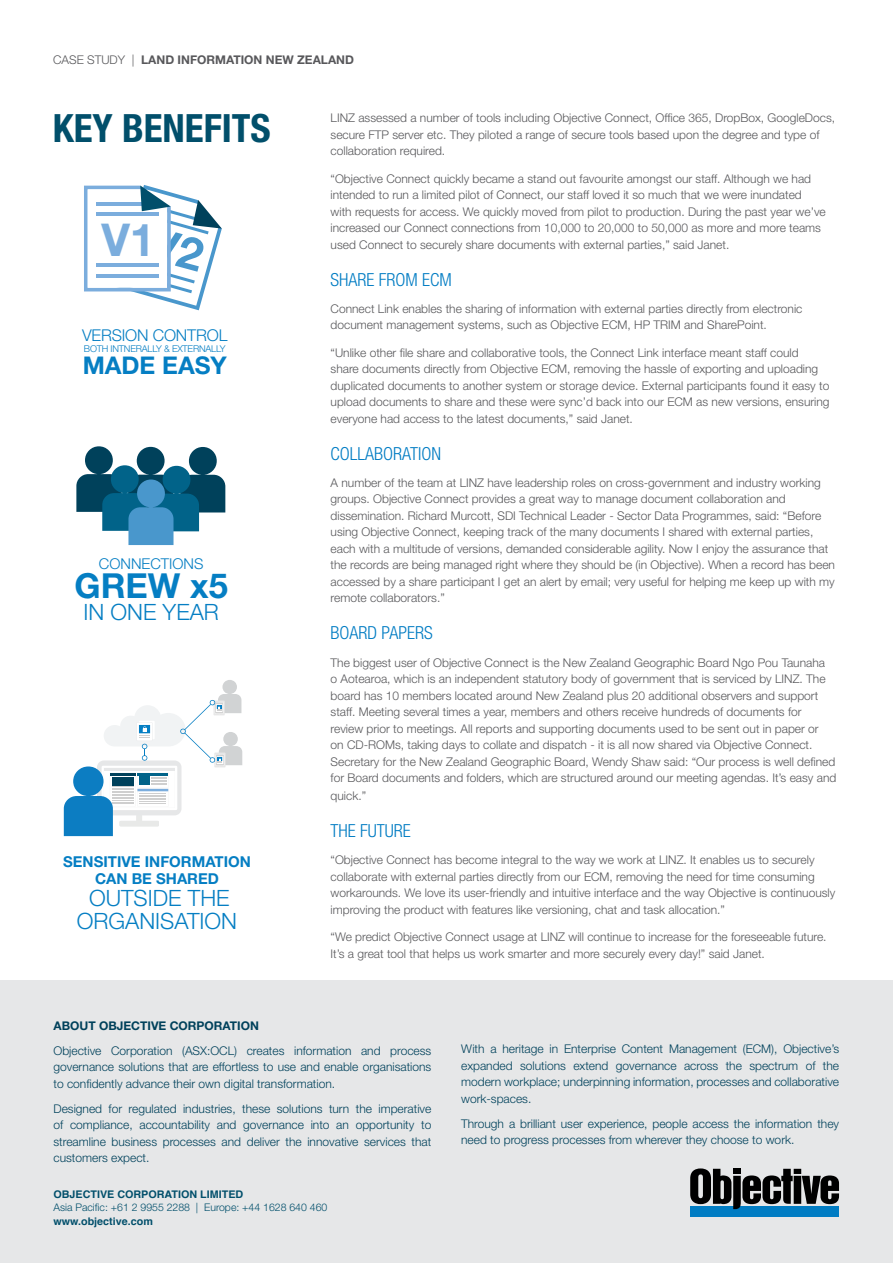
<style>
.page{position:relative;width:893px;height:1263px;background:#fff}
.page>*{position:absolute;margin:0;border:0;box-sizing:border-box;transform-origin:0 0}
.t1{font:700 45.3px "Helvetica Neue LT Std";color:#7baddd}
.t2{font:700 condensed 39px "Helvetica Neue LT Std";color:#014f6b}
.t3{font:700 34.5px "Helvetica Neue LT Std";color:#057ec3}
.t4{font:700 24.45px "Helvetica Neue LT Std";color:#057ec3}
.t5{font:300 22.5px/22.5px "Helvetica Neue LT Std";color:#057ec3;text-align:center}
.t6{font:300 condensed 18px "Helvetica Neue LT Std";color:#007cc3}
.t7{font:300 16.2px "Helvetica Neue LT Std";letter-spacing:-.01em;color:#057ec3}
.t8{font:700 15px/16.5px "Helvetica Neue LT Std";color:#057ec3;text-align:center}
.t9{font:300 14.85px "Helvetica Neue LT Std";color:#057ec3}
.t10{font:300 12px/16.5px "Helvetica Neue LT Std";color:#58585b}
.t11{font:300 12px/16.5px "Helvetica Neue LT Std";color:#00415b;text-align:justify}
.t12{font:700 12px "Helvetica Neue LT Std";color:#58585b}
.t13{font:700 12px "Helvetica Neue LT Std";color:#00415b}
.t14{font:300 10.5px "Helvetica Neue LT Std";color:#014f6b}
.t15{font:700 10.5px "Helvetica";color:#014f6b}
.t16{font:300 9.3px "Helvetica Neue LT Std";letter-spacing:-.02em;color:#057ec3}
.s1{font-weight:300}
</style>
<div class="page">
<svg style="left:76px;top:446px;width:149px;height:99px"></svg>
<div style="left:0;top:980px;width:893px;height:283px;background:#e6e7e8"></div>
<svg style="left:690px;top:1168px;width:149px;height:49px"></svg>
<div style="left:733px;top:1169px;width:8px;height:5px;background:#000"></div>
<svg style="left:64px;top:680px;width:178px;height:156px"></svg>
<svg style="left:84px;top:185px;width:138px;height:125px"></svg>
<p class="t12" style="left:53px;top:52px;width:302px"><span class="s1">CASE STUDY |</span> LAND INFORMATION NEW ZEALAND</p>
<h2 class="t2" style="left:53px;top:105px;width:220px">KEY BENEFITS</h2>
<h1 class="t1" style="left:101px;top:212px;width:55px">V1</h1>
<h3 class="t7" style="left:82px;top:325px;width:147px">VERSION CONTROL</h3>
<p class="t16" style="left:84px;top:343px;width:143px">BOTH INTNERALLY &amp; EXTERNALLY</p>
<h3 class="t4" style="left:83px;top:350px;width:146px">MADE EASY</h3>
<p class="t9" style="left:99px;top:555px;width:106px">CONNECTIONS</p>
<h3 class="t3" style="left:75px;top:564px;width:155px">GREW x5</h3>
<h3 class="t5" style="left:83px;top:600px;width:137px">IN ONE YEAR</h3>
<p class="t8" style="left:63px;top:853px;width:189px">SENSITIVE INFORMATION<br>CAN BE SHARED</p>
<h3 class="t5" style="left:77px;top:887px;width:162px">OUTSIDE THE<br>ORGANISATION</h3>
<p class="t10" style="left:331px;top:110px;width:506px">LINZ assessed a number of tools including Objective Connect, Office 365, DropBox, GoogleDocs, secure FTP server etc. They piloted a range of secure tools based upon the degree and type of collaboration required.</p>
<p class="t10" style="left:331px;top:170px;width:497px">“Objective Connect quickly became a stand out favourite amongst our staff. Although we had intended to run a limited pilot of Connect, our staff loved it so much that we were inundated with requests for access. We quickly moved from pilot to production. During the past year we’ve increased our Connect connections from 10,000 to 20,000 to 50,000 as more and more teams used Connect to securely share documents with external parties,” said Janet.</p>
<h3 class="t6" style="left:331px;top:269px;width:123px">SHARE FROM ECM</h3>
<p class="t10" style="left:331px;top:300px;width:473px">Connect Link enables the sharing of information with external parties directly from electronic document management systems, such as Objective ECM, HP TRIM and SharePoint.</p>
<p class="t10" style="left:331px;top:344px;width:501px">“Unlike other file share and collaborative tools, the Connect Link interface meant staff could share documents directly from Objective ECM, removing the hassle of exporting and uploading duplicated documents to another system or storage device. External participants found it easy to upload documents to share and these were sync’d back into our ECM as new versions, ensuring everyone had access to the latest documents,” said Janet.</p>
<h3 class="t6" style="left:331px;top:443px;width:112px">COLLABORATION</h3>
<p class="t10" style="left:331px;top:474px;width:506px">A number of the team at LINZ have leadership roles on cross-government and industry working groups. Objective Connect provides a great way to manage document collaboration and dissemination. Richard Murcott, SDI Technical Leader - Sector Data Programmes, said: “Before using Objective Connect, keeping track of the many documents I shared with external parties, each with a multitude of versions, demanded considerable agility. Now I enjoy the assurance that the records are being managed right where they should be (in Objective). When a record has been accessed by a share participant I get an alert by email; very useful for helping me keep up with my remote collaborators.”</p>
<h3 class="t6" style="left:331px;top:623px;width:104px">BOARD PAPERS</h3>
<p class="t10" style="left:331px;top:654px;width:507px">The biggest user of Objective Connect is the New Zealand Geographic Board Ngo Pou Taunaha<br>o Aotearoa, which is an independent statutory body of government that is serviced by LINZ. The board has 10 members located around New Zealand plus 20 additional observers and support staff. Meeting several times a year, members and others receive hundreds of documents for review prior to meetings. All reports and supporting documents used to be sent out in paper or<br>on CD-ROMs, taking days to collate and dispatch - it is all now shared via Objective Connect.<br>Secretary for the New Zealand Geographic Board, Wendy Shaw said: “Our process is well defined for Board documents and folders, which are structured around our meeting agendas. It’s easy and</p>
<p class="t10" style="left:331px;top:787px;width:37px">quick.”</p>
<h3 class="t6" style="left:331px;top:820px;width:82px">THE FUTURE</h3>
<p class="t10" style="left:331px;top:852px;width:506px">“Objective Connect has become integral to the way we work at LINZ. It enables us to securely collaborate with external parties directly from our ECM, removing the need for time consuming workarounds. We love its user-friendly and intuitive interface and the way Objective is continuously improving the product with features like versioning, chat and task allocation.”</p>
<p class="t10" style="left:331px;top:928px;width:497px">“We predict Objective Connect usage at LINZ will continue to increase for the foreseeable future.<br>It’s a great tool that helps us work smarter and more securely every day!” said Janet.</p>
<p class="t13" style="left:53px;top:1018px;width:207px">ABOUT OBJECTIVE CORPORATION</p>
<p class="t11" style="left:53px;top:1042px;width:379px">Objective Corporation (ASX:OCL) creates information and process governance solutions that are effortless to use and enable organisations to confidently advance their own digital transformation.</p>
<p class="t11" style="left:53px;top:1100px;width:379px">Designed for regulated industries, these solutions turn the imperative of compliance, accountability and governance into an opportunity to streamline business processes and deliver the innovative services that customers expect.</p>
<p class="t15" style="left:53px;top:1185px;width:191px">OBJECTIVE CORPORATION LIMITED</p>
<p class="t14" style="left:53px;top:1201px;width:275px">Asia Pacific: +61 2 9955 2288 | Europe: +44 1628 640 460</p>
<p class="t15" style="left:53px;top:1212px;width:101px">www.objective.com</p>
<p class="t11" style="left:461px;top:1041px;width:379px">With a heritage in Enterprise Content Management (ECM), Objective’s expanded solutions extend governance across the spectrum of the modern workplace; underpinning information, processes and collaborative work-spaces.</p>
<p class="t11" style="left:461px;top:1115px;width:379px">Through a brilliant user experience, people access the information they need to progress processes from wherever they choose to work.</p>
</div>
